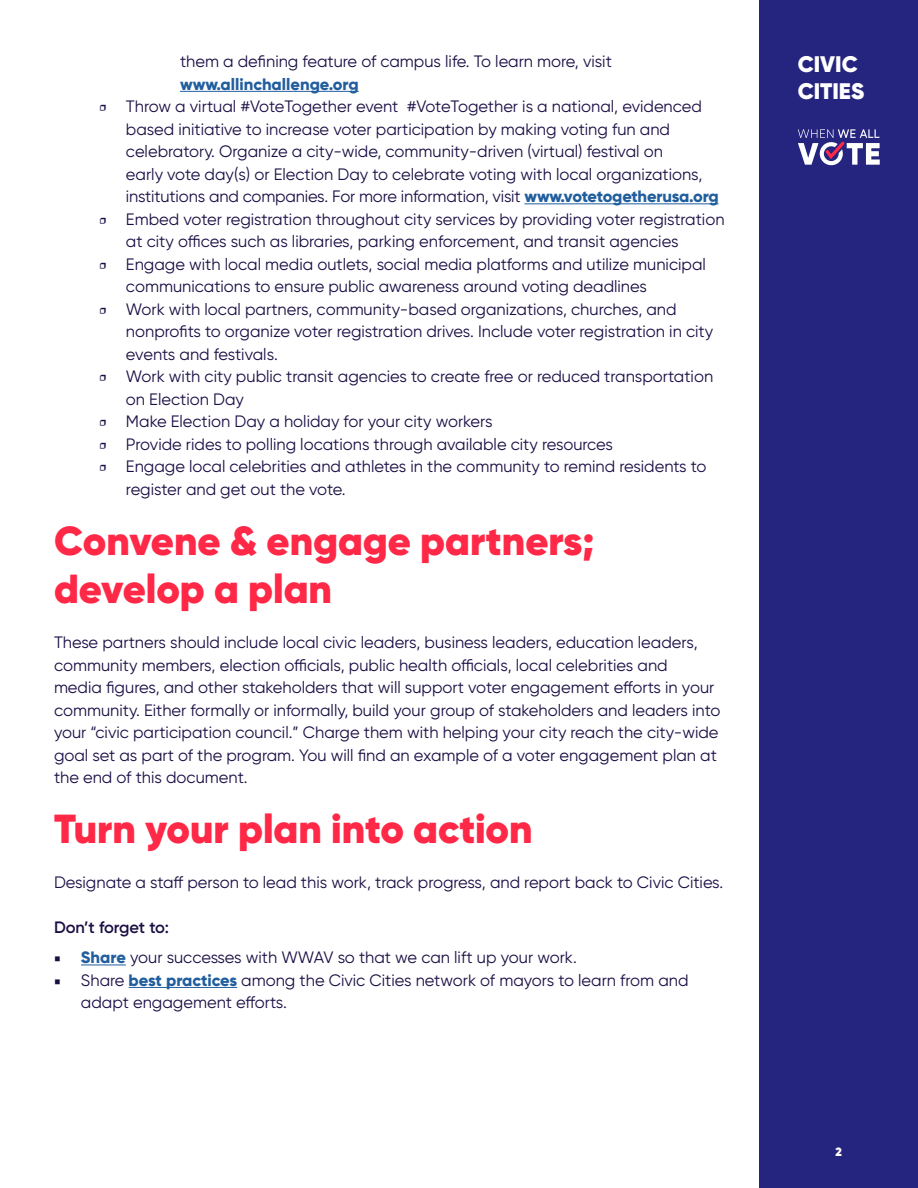
<style>
.page{position:relative;width:918px;height:1188px;background:#fff}
.page>*{position:absolute;margin:0;border:0;box-sizing:border-box;transform-origin:0 0}
.t1{font:900 40.5px/48.6px "Gilroy";color:#ff2846}
.t2{font:900 22.5px/27px "Gilroy";color:#fff}
.t3{font:16.5px/22.5px "Gilroy";color:#1b0e44}
.t4{font:800 16.5px "Gilroy";color:#215e9e}
.t5{font:600 16.5px "Gilroy";letter-spacing:-.01em;color:#1b0e44}
.t6{font:900 12px "Gilroy";color:#fff}
.s1{font-family:"Minion Pro"}
.s2{font-weight:800;color:#215e9e}
</style>
<div class="page">
<div style="left:760px;top:0;width:158px;height:1188px;background:#25257f"></div>
<svg style="left:798px;top:129px;width:82px;height:37px"></svg>
<hr style="left:180px;top:91px;width:179px;height:1px;background:#215e9e">
<hr style="left:525px;top:203px;width:194px;height:1px;background:#215e9e">
<hr style="left:81px;top:965px;width:45px;height:1px;background:#215e9e">
<hr style="left:129px;top:987px;width:108px;height:1px;background:#215e9e">
<p class="t3" style="left:180px;top:50px;width:433px">them a defining feature of campus life. To learn more, visit</p>
<p class="t4" style="left:180px;top:74px;width:180px">www.allinchallenge.org</p>
<p class="t3" style="left:99px;top:95px;width:605px"><span class="s1">ӽ</span> Throw a virtual #VoteTogether event #VoteTogether is a national, evidenced</p>
<p class="t3" style="left:126px;top:118px;width:546px">based initiative to increase voter participation by making voting fun and</p>
<p class="t3" style="left:126px;top:140px;width:538px">celebratory. Organize a city-wide, community-driven (virtual) festival on</p>
<p class="t3" style="left:126px;top:163px;width:578px">early vote day(s) or Election Day to celebrate voting with local organizations,</p>
<p class="t3" style="left:126px;top:185px;width:594px">institutions and companies. For more information, visit <span class="s2">www.votetogetherusa.org</span></p>
<p class="t3" style="left:99px;top:208px;width:627px"><span class="s1">ӽ</span> Embed voter registration throughout city services by providing voter registration</p>
<p class="t3" style="left:126px;top:230px;width:554px">at city offices such as libraries, parking enforcement, and transit agencies</p>
<p class="t3" style="left:99px;top:253px;width:608px"><span class="s1">ӽ</span> Engage with local media outlets, social media platforms and utilize municipal</p>
<p class="t3" style="left:126px;top:275px;width:522px">communications to ensure public awareness around voting deadlines</p>
<p class="t3" style="left:99px;top:298px;width:579px"><span class="s1">ӽ</span> Work with local partners, community-based organizations, churches, and</p>
<p class="t3" style="left:126px;top:320px;width:589px">nonprofits to organize voter registration drives. Include voter registration in city</p>
<p class="t3" style="left:126px;top:343px;width:153px">events and festivals.</p>
<p class="t3" style="left:99px;top:365px;width:616px"><span class="s1">ӽ</span> Work with city public transit agencies to create free or reduced transportation</p>
<p class="t3" style="left:126px;top:388px;width:119px">on Election Day</p>
<p class="t3" style="left:99px;top:410px;width:395px"><span class="s1">ӽ</span> Make Election Day a holiday for your city workers</p>
<p class="t3" style="left:99px;top:433px;width:516px"><span class="s1">ӽ</span> Provide rides to polling locations through available city resources</p>
<p class="t3" style="left:99px;top:455px;width:609px"><span class="s1">ӽ</span> Engage local celebrities and athletes in the community to remind residents to</p>
<p class="t3" style="left:126px;top:478px;width:221px">register and get out the vote.</p>
<h1 class="t1" style="left:54px;top:516px;width:542px">Convene &amp; engage partners; develop a plan</h1>
<p class="t3" style="left:54px;top:631px;width:668px">These partners should include local civic leaders, business leaders, education leaders, community members, election officials, public health officials, local celebrities and<br>media figures, and other stakeholders that will support voter engagement efforts in your community. Either formally or informally, build your group of stakeholders and leaders into your “civic participation council.” Charge them with helping your city reach the city-wide goal set as part of the program. You will find an example of a voter engagement plan at the end of this document.</p>
<h1 class="t1" style="left:54px;top:805px;width:480px">Turn your plan into action</h1>
<p class="t3" style="left:54px;top:871px;width:671px">Designate a staff person to lead this work, track progress, and report back to Civic Cities.</p>
<p class="t5" style="left:54px;top:917px;width:116px">Don’t forget to:</p>
<p class="t3" style="left:54px;top:946px;width:524px"><span class="s1">■</span> <span class="s2">Share</span> your successes with WWAV so that we can lift up your work.</p>
<p class="t3" style="left:81px;top:969px;width:609px;text-indent:-27px"><span class="s1">■</span> Share <span class="s2">best practices</span> among the Civic Cities network of mayors to learn from and adapt engagement efforts.</p>
<h2 class="t2" style="left:798px;top:51px;width:68px">CIVIC<br>CITIES</h2>
<p class="t6" style="left:836px;top:1144px;width:8px">2</p>
</div>
